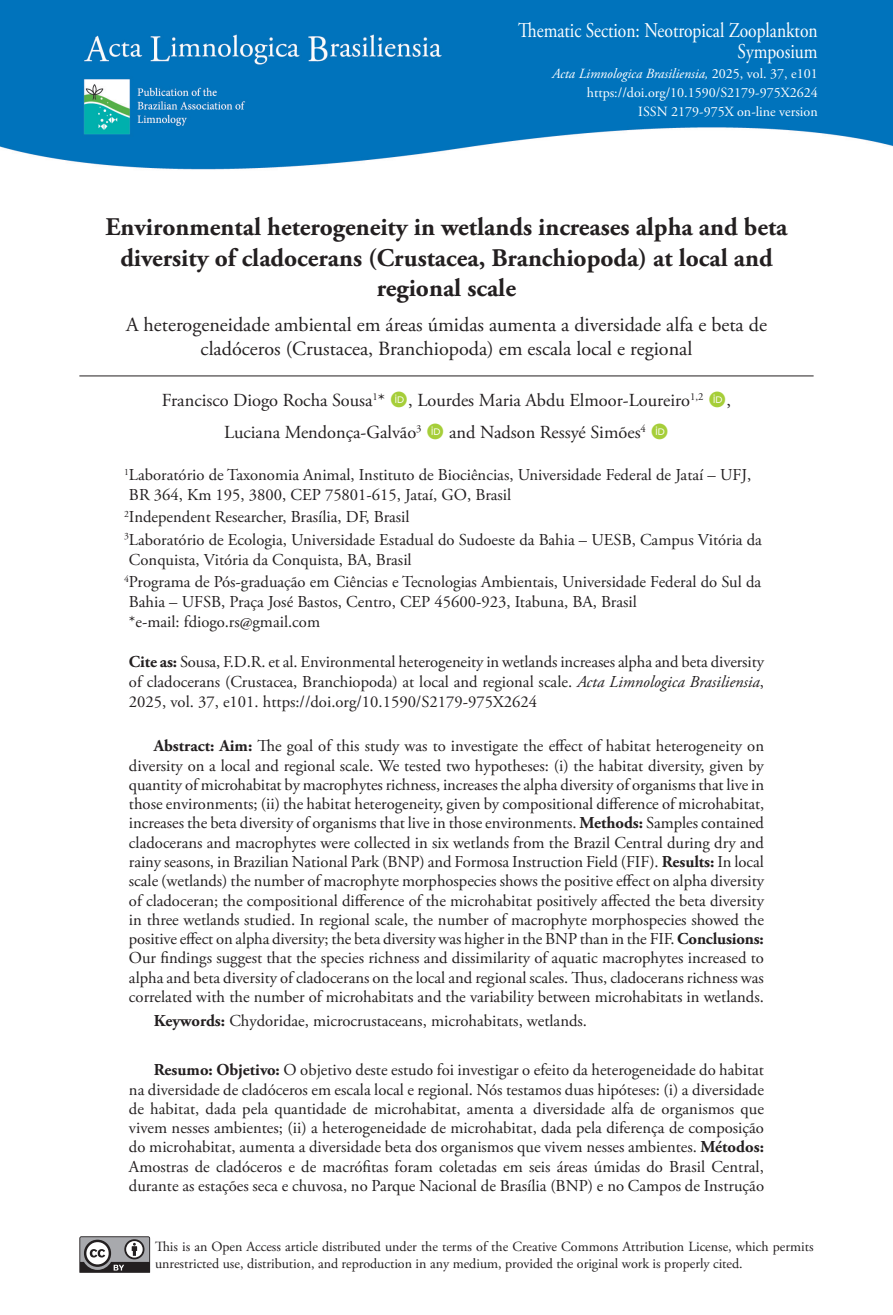
<style>
.page{position:relative;width:893px;height:1315px;background:#fff}
.page>*{position:absolute;margin:0;border:0;box-sizing:border-box;transform-origin:0 0}
.ArticleTitle{font:700 25.38px/30.4px "Adobe Garamond Pro";color:#231f20;text-align:center}
.ArticleTypeAlt{font:21px/21px "Adobe Garamond Pro";color:#fff;text-align:right;scale:.83 1}
.ArticleTitle-Trans1{font:20.12px/24.2px "Adobe Garamond Pro";color:#231f20;text-align:center}
.Authors{font:18.38px "Adobe Garamond Pro";color:#231f20}
.Abstract{font:16.62px/19.2px "Adobe Garamond Pro";color:#231f20;text-align:justify}
.Abstract-Trans1{font:16.62px/19.2px "Adobe Garamond Pro";color:#231f20;text-align:justify}
.Affiliations{font:16.62px/19.9px "Adobe Garamond Pro";color:#231f20}
.HowToCite{font:16.62px/19.9px "Adobe Garamond Pro";color:#231f20;text-align:justify}
.Keywords{font:16.62px "Adobe Garamond Pro";color:#231f20}
.Correspondence{font:16.62px "Adobe Garamond Pro";color:#231f20}
.LicenseParaAlt{font:14px/16.8px "Adobe Garamond Pro";color:#231f20}
.pubNameFooterAlt{font:14px "Adobe Garamond Pro";color:#fff}
.pubNameFooterAlt-2{font:italic 14px "Adobe Garamond Pro";color:#fff}
.s1{font-style:normal}
.s2{font-weight:700}
.s3{font-style:italic}
</style>
<div class="page">
<img style="left:0;top:0;width:893px;height:170px">
<svg style="left:79px;top:1236px;width:71px;height:36px"></svg>
<hr style="left:79px;top:375px;width:735px;height:1px;background:#231f20">
<p class="ArticleTypeAlt" style="left:518px;top:21px;width:362px">Thematic Section: Neotropical Zooplankton<br>Symposium</p>
<p class="pubNameFooterAlt-2" style="left:552px;top:65px;width:267px">Acta Limnologica Brasiliensia, <span class="s1">2025, vol. 37, e101</span></p>
<p class="pubNameFooterAlt" style="left:587px;top:84px;width:232px">https://doi.org/10.1590/S2179-975X2624</p>
<p class="pubNameFooterAlt" style="left:638px;top:103px;width:181px">ISSN 2179-975X on-line version</p>
<p class="ArticleTitle" style="left:105px;top:213px;width:683px">Environmental heterogeneity in wetlands increases alpha and beta diversity of cladocerans (Crustacea, Branchiopoda) at local and regional scale</p>
<p class="ArticleTitle-Trans1" style="left:126px;top:313px;width:642px">A heterogeneidade ambiental em áreas úmidas aumenta a diversidade alfa e beta de cladóceros (Crustacea, Branchiopoda) em escala local e regional</p>
<p class="Authors" style="left:162px;top:389px;width:543px">Francisco Diogo Rocha Sousa<sup>1</sup>* , Lourdes Maria Abdu Elmoor-Loureiro<sup>1,2</sup></p>
<p class="Authors" style="left:726px;top:389px;width:6px">,</p>
<p class="Authors" style="left:224px;top:421px;width:199px">Luciana Mendonça-Galvão<sup>3</sup></p>
<p class="Authors" style="left:449px;top:421px;width:198px">and Nadson Ressyé Simões<sup>4</sup></p>
<p class="Affiliations" style="left:124px;top:465px;width:629px"><sup>1</sup>Laboratório de Taxonomia Animal, Instituto de Biociências, Universidade Federal de Jataí – UFJ,<br>BR 364, Km 195, 3800, CEP 75801-615, Jataí, GO, Brasil</p>
<p class="Affiliations" style="left:124px;top:508px;width:287px"><sup>2</sup>Independent Researcher, Brasília, DF, Brasil</p>
<p class="Affiliations" style="left:124px;top:530px;width:639px"><sup>3</sup>Laboratório de Ecologia, Universidade Estadual do Sudoeste da Bahia – UESB, Campus Vitória da<br>Conquista, Vitória da Conquista, BA, Brasil</p>
<p class="Affiliations" style="left:124px;top:573px;width:639px"><sup>4</sup>Programa de Pós-graduação em Ciências e Tecnologias Ambientais, Universidade Federal do Sul da<br>Bahia – UFSB, Praça José Bastos, Centro, CEP 45600-923, Itabuna, BA, Brasil</p>
<p class="Correspondence" style="left:129px;top:612px;width:193px">*e-mail: fdiogo.rs@gmail.com</p>
<p class="HowToCite" style="left:129px;top:652px;width:636px"><span class="s2">Cite as:</span> Sousa, F.D.R. et al. Environmental heterogeneity in wetlands increases alpha and beta diversity of cladocerans (Crustacea, Branchiopoda) at local and regional scale. <span class="s3">Acta Limnologica Brasiliensia</span>, 2025, vol. 37, e101. https://doi.org/10.1590/S2179-975X2624</p>
<p class="Abstract" style="left:129px;top:737px;width:637px;text-indent:25px"><span class="s2">Abstract: Aim:</span> The goal of this study was to investigate the effect of habitat heterogeneity on diversity on a local and regional scale. We tested two hypotheses: (i) the habitat diversity, given by quantity of microhabitat by macrophytes richness, increases the alpha diversity of organisms that live in those environments; (ii) the habitat heterogeneity, given by compositional difference of microhabitat, increases the beta diversity of organisms that live in those environments. <span class="s2">Methods:</span> Samples contained cladocerans and macrophytes were collected in six wetlands from the Brazil Central during dry and rainy seasons, in Brazilian National Park (BNP) and Formosa Instruction Field (FIF). <span class="s2">Results:</span> In local scale (wetlands) the number of macrophyte morphospecies shows the positive effect on alpha diversity of cladoceran; the compositional difference of the microhabitat positively affected the beta diversity in three wetlands studied. In regional scale, the number of macrophyte morphospecies showed the positive effect on alpha diversity; the beta diversity was higher in the BNP than in the FIF. <span class="s2">Conclusions:<br></span>Our findings suggest that the species richness and dissimilarity of aquatic macrophytes increased to alpha and beta diversity of cladocerans on the local and regional scales. Thus, cladocerans richness was correlated with the number of microhabitats and the variability between microhabitats in wetlands.</p>
<p class="Keywords" style="left:154px;top:1011px;width:435px"><span class="s2">Keywords:</span> Chydoridae, microcrustaceans, microhabitats, wetlands.</p>
<p class="Abstract-Trans1" style="left:129px;top:1061px;width:637px;text-indent:25px"><span class="s2">Resumo: Objetivo:</span> O objetivo deste estudo foi investigar o efeito da heterogeneidade do habitat na diversidade de cladóceros em escala local e regional. Nós testamos duas hipóteses: (i) a diversidade de habitat, dada pela quantidade de microhabitat, amenta a diversidade alfa de organismos que vivem nesses ambientes; (ii) a heterogeneidade de microhabitat, dada pela diferença de composição do microhabitat, aumenta a diversidade beta dos organismos que vivem nesses ambientes. <span class="s2">Métodos:<br></span>Amostras de cladóceros e de macrófitas foram coletadas em seis áreas úmidas do Brasil Central, durante as estações seca e chuvosa, no Parque Nacional de Brasília (BNP) e no Campos de Instrução</p>
<p class="LicenseParaAlt" style="left:155px;top:1238px;width:660px">This is an Open Access article distributed under the terms of the Creative Commons Attribution License, which permits unrestricted use, distribution, and reproduction in any medium, provided the original work is properly cited.</p>
</div>
